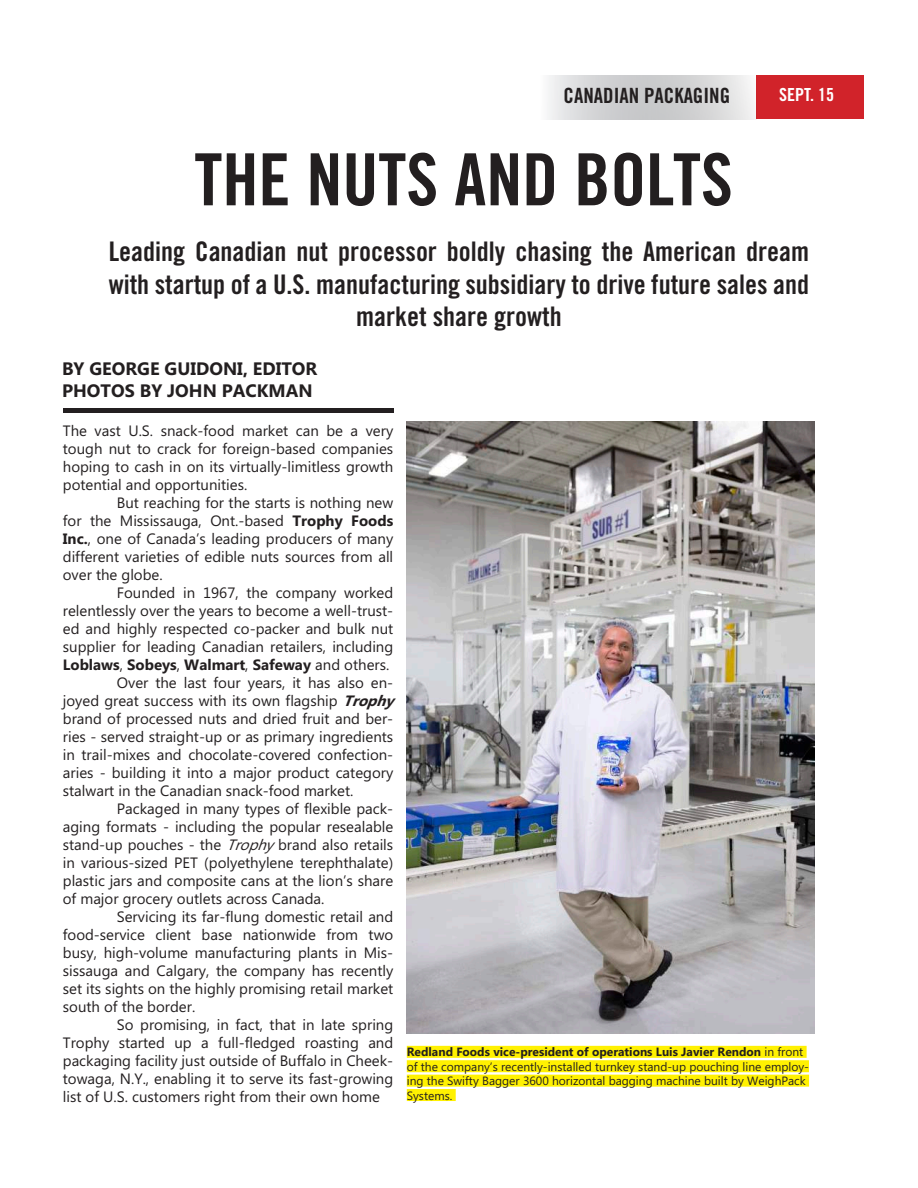
<style>
.page{position:relative;width:918px;height:1188px;background:#fff}
.page>*{position:absolute;margin:0;border:0;box-sizing:border-box;transform-origin:0 0}
.t1{font:72px "Trade Gothic Bold Cond Twenty";color:#231f20}
.t2{font:27px/32.4px "Trade Gothic Bold Cond Twenty";color:#231f20;text-align:center}
.t3{font:21px "Trade Gothic Bold Cond Twenty";color:#231f20}
.t4{font:700 18px/21.6px "Microsoft Phags Pa";color:#231f20}
.t5{font:18px "Trade Gothic Bold Cond Twenty";color:#fff}
.t6{font:15px/18px "Microsoft Phags Pa";color:#231f20;text-align:justify}
.t7{font:700 15px "Microsoft Phags Pa";color:#231f20}
.t8{font:12px/14.4px "Microsoft Phags Pa";color:#231f20}
.s1{font-weight:700}
.s2{font-weight:400}
.s3{font-weight:700;font-style:italic}
.s4{font-style:italic}
</style>
<div class="page">
<img style="left:407px;top:421px;width:408px;height:612px">
<hr style="left:63px;top:409px;width:330px;height:4px;background:#231f20">
<div style="left:407px;top:1046px;width:400px;height:12px;background:#fff101"></div>
<div style="left:407px;top:1060px;width:402px;height:12px;background:#fff101"></div>
<div style="left:407px;top:1075px;width:402px;height:12px;background:#fff101"></div>
<div style="left:407px;top:1089px;width:49px;height:12px;background:#fff101"></div>
<div style="left:756px;top:76px;width:108px;height:43px;background:#d1232a"></div>
<svg style="left:548px;top:76px;width:208px;height:43px;background:#d7d8d9"></svg>
<h3 class="t3" style="left:564px;top:83px;width:168px">CANADIAN PACKAGING</h3>
<p class="t5" style="left:779px;top:84px;width:56px">SEPT. 15</p>
<h1 class="t1" style="left:194px;top:136px;width:540px">THE NUTS AND BOLTS</h1>
<h2 class="t2" style="left:109px;top:235px;width:702px">Leading Canadian nut processor boldly chasing the American dream with startup of a U.S. manufacturing subsidiary to drive future sales and market share growth</h2>
<p class="t4" style="left:62px;top:357px;width:257px">BY GEORGE GUIDONI, EDITOR<br>PHOTOS BY JOHN PACKMAN</p>
<p class="t6" style="left:63px;top:421px;width:332px">The vast U.S. snack-food market can be a very tough nut to crack for foreign-based companies hoping to cash in on its virtually-limitless growth potential and opportunities.</p>
<p class="t6" style="left:63px;top:493px;width:332px;text-indent:54px">But reaching for the starts is nothing new for the Mississauga, Ont.-based <span class="s1">Trophy Foods Inc.</span>, one of Canada’s leading producers of many different varieties of edible nuts sources from all over the globe.</p>
<p class="t6" style="left:117px;top:583px;width:278px">Founded in 1967, the company worked</p>
<p class="t6" style="left:63px;top:601px;width:332px">relentlessly over the years to become a well-trust-</p>
<p class="t6" style="left:63px;top:619px;width:332px">ed and highly respected co-packer and bulk nut</p>
<p class="t6" style="left:63px;top:637px;width:332px">supplier for leading Canadian retailers, including</p>
<p class="t7" style="left:63px;top:654px;width:328px">Loblaws<span class="s2">,</span> Sobeys<span class="s2">,</span> Walmart<span class="s2">,</span> Safeway <span class="s2">and others.</span></p>
<p class="t6" style="left:117px;top:673px;width:278px">Over the last four years, it has also en-</p>
<p class="t6" style="left:63px;top:691px;width:332px">joyed great success with its own flagship <span class="s3">Trophy</span></p>
<p class="t6" style="left:63px;top:709px;width:332px">brand of processed nuts and dried fruit and ber-</p>
<p class="t6" style="left:63px;top:727px;width:332px">ries - served straight-up or as primary ingredients</p>
<p class="t6" style="left:63px;top:745px;width:332px">in trail-mixes and chocolate-covered confection-</p>
<p class="t6" style="left:63px;top:763px;width:332px">aries - building it into a major product category</p>
<p class="t6" style="left:63px;top:781px;width:292px">stalwart in the Canadian snack-food market.</p>
<p class="t6" style="left:117px;top:799px;width:278px">Packaged in many types of flexible pack-</p>
<p class="t6" style="left:63px;top:817px;width:332px">aging formats - including the popular resealable</p>
<p class="t6" style="left:63px;top:835px;width:332px">stand-up pouches - the <span class="s4">Trophy</span> brand also retails</p>
<p class="t6" style="left:63px;top:853px;width:332px">in various-sized PET (polyethylene terephthalate)</p>
<p class="t6" style="left:63px;top:871px;width:332px">plastic jars and composite cans at the lion’s share</p>
<p class="t6" style="left:63px;top:889px;width:263px">of major grocery outlets across Canada.</p>
<p class="t6" style="left:117px;top:907px;width:278px">Servicing its far-flung domestic retail and</p>
<p class="t6" style="left:63px;top:925px;width:332px">food-service client base nationwide from two</p>
<p class="t6" style="left:63px;top:943px;width:332px">busy, high-volume manufacturing plants in Mis-</p>
<p class="t6" style="left:63px;top:961px;width:332px">sissauga and Calgary, the company has recently</p>
<p class="t6" style="left:63px;top:979px;width:332px">set its sights on the highly promising retail market</p>
<p class="t6" style="left:63px;top:997px;width:134px">south of the border.</p>
<p class="t6" style="left:117px;top:1015px;width:278px">So promising, in fact, that in late spring</p>
<p class="t6" style="left:63px;top:1033px;width:332px">Trophy started up a full-fledged roasting and</p>
<p class="t6" style="left:63px;top:1051px;width:332px">packaging facility just outside of Buffalo in Cheek-</p>
<p class="t6" style="left:63px;top:1069px;width:332px">towaga, N.Y., enabling it to serve its fast-growing</p>
<p class="t6" style="left:63px;top:1087px;width:319px">list of U.S. customers right from their own home</p>
<p class="t8" style="left:407px;top:1044px;width:404px"><span class="s1">Redland Foods vice-president of operations Luis Javier Rendon</span> in front of the company’s recently-installed turnkey stand-up pouching line employ&shy;ing the Swifty Bagger 3600 horizontal bagging machine built by WeighPack Systems.</p>
</div>
